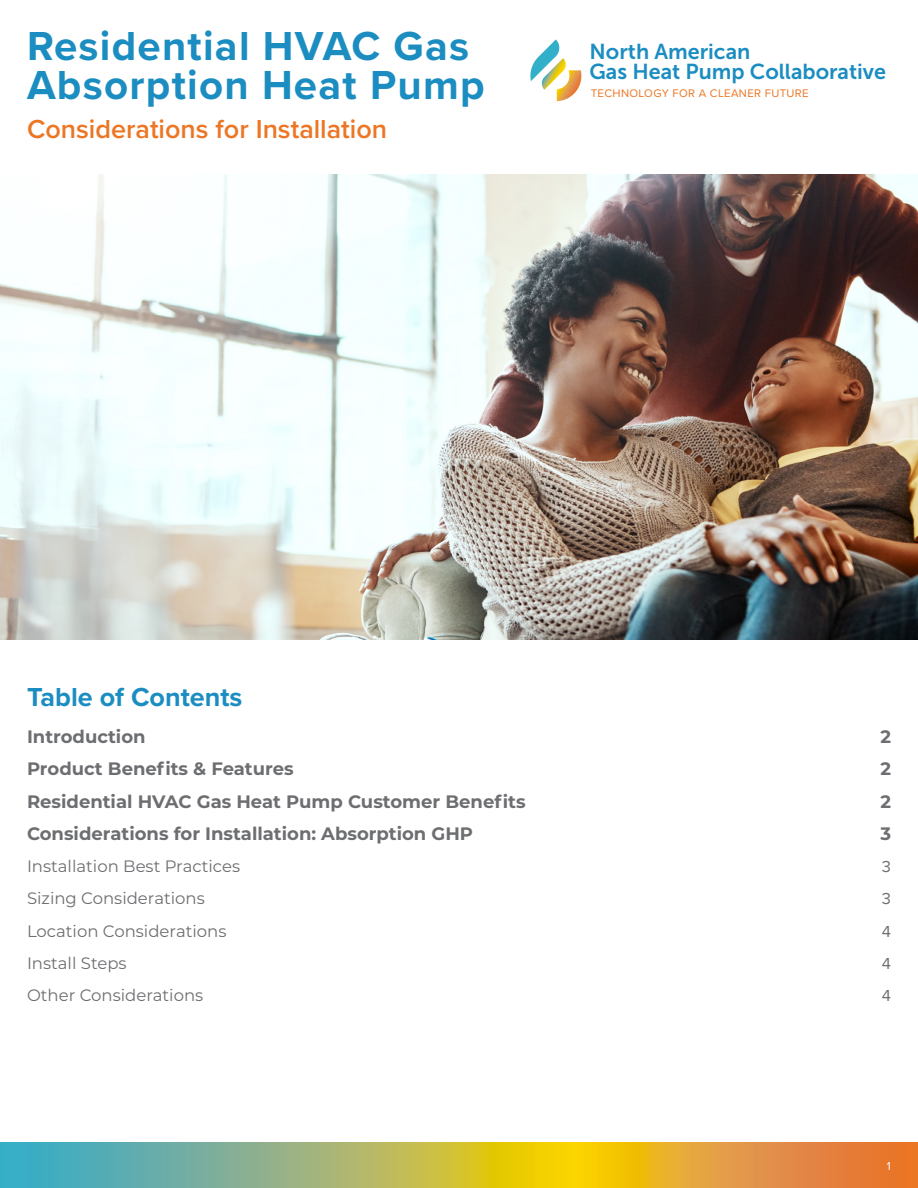
<style>
.page{position:relative;width:918px;height:1188px;background:#fff}
.page>*{position:absolute;margin:0;border:0;box-sizing:border-box;transform-origin:0 0}
.t1{font:700 42px "Proxima Nova";letter-spacing:.03em;color:#1c8dc1}
.t2{font:600 27px "Proxima Nova";color:#ec7624}
.t3{font:700 27px "Proxima Nova";color:#1c8dc1}
.t4{font:21.6px "Museo Sans 700";color:#1c8dc1}
.t5{font:700 18px "Montserrat";color:#6d6e71}
.t6{font:16.5px "Montserrat";color:#6d6e71}
.t7{font:16.5px "Proxima Nova";color:#6d6e71}
.Page_number{font:12px "Proxima Nova";color:#fff}
.t8{font:11.4px "Proxima Nova";letter-spacing:.03em;color:#ec7624}
</style>
<div class="page">
<svg style="left:530px;top:39px;width:52px;height:62px"></svg>
<img style="left:0;top:175px;width:918px;height:464px">
<svg style="left:0;top:1143px;width:918px;height:45px;background:#b5ac5a"></svg>
<p class="t1" style="left:27px;top:15px;width:444px">Residential HVAC Gas</p>
<p class="t1" style="left:27px;top:54px;width:459px">Absorption Heat Pump</p>
<p class="t2" style="left:27px;top:109px;width:362px">Considerations for Installation</p>
<p class="t4" style="left:590px;top:39px;width:162px">North American</p>
<p class="t4" style="left:590px;top:60px;width:298px">Gas Heat Pump Collaborative</p>
<p class="t8" style="left:591px;top:85px;width:219px">TECHNOLOGY FOR A CLEANER FUTURE</p>
<p class="t3" style="left:27px;top:677px;width:217px">Table of Contents</p>
<p class="t5" style="left:27px;top:724px;width:120px">Introduction</p>
<p class="t5" style="left:880px;top:724px;width:12px">2</p>
<p class="t5" style="left:27px;top:756px;width:268px">Product Benefits &amp; Features</p>
<p class="t5" style="left:880px;top:756px;width:12px">2</p>
<p class="t5" style="left:27px;top:788px;width:500px">Residential HVAC Gas Heat Pump Customer Benefits</p>
<p class="t5" style="left:880px;top:788px;width:12px">2</p>
<p class="t5" style="left:27px;top:821px;width:448px">Considerations for Installation: Absorption GHP</p>
<p class="t5" style="left:880px;top:821px;width:12px">3</p>
<p class="t6" style="left:27px;top:855px;width:215px">Installation Best Practices</p>
<p class="t7" style="left:882px;top:854px;width:11px">3</p>
<p class="t6" style="left:27px;top:887px;width:179px">Sizing Considerations</p>
<p class="t7" style="left:882px;top:887px;width:11px">3</p>
<p class="t6" style="left:27px;top:919px;width:201px">Location Considerations</p>
<p class="t7" style="left:882px;top:919px;width:11px">4</p>
<p class="t6" style="left:27px;top:952px;width:101px">Install Steps</p>
<p class="t7" style="left:882px;top:951px;width:11px">4</p>
<p class="t6" style="left:27px;top:984px;width:178px">Other Considerations</p>
<p class="t7" style="left:882px;top:983px;width:11px">4</p>
<p class="Page_number" style="left:887px;top:1158px;width:6px">1</p>
</div>
